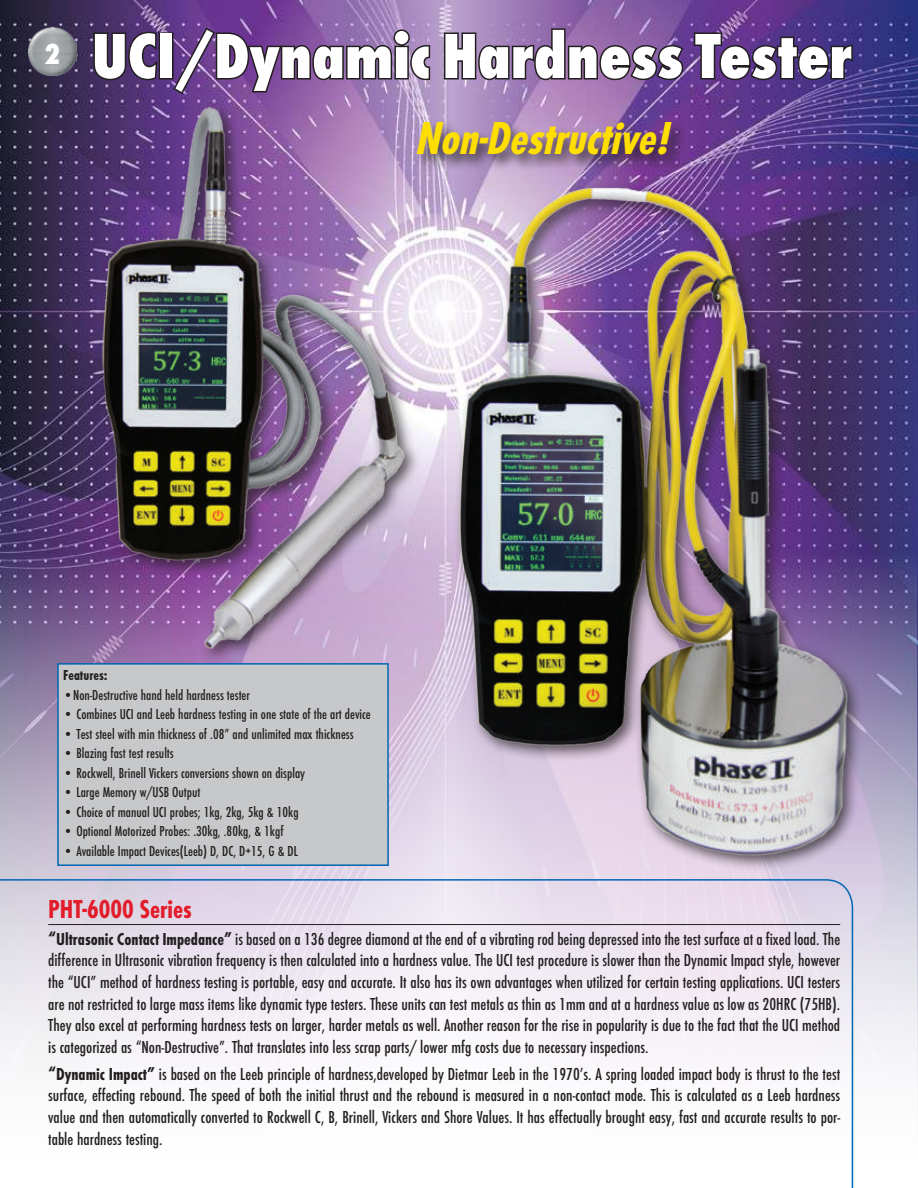
<style>
.page{position:relative;width:918px;height:1188px;background:#fff}
.page>*{position:absolute;margin:0;border:0;box-sizing:border-box;transform-origin:0 0}
.t1{font:800 66px "Function Cond LH";color:#fff}
.t2{font:italic 700 48px "Function Cond";color:#ffdf01}
.t3{font:700 27px "Function Cond";color:#e31c2a}
.t4{font:18px/21.6px "Function Cond";color:#231f20;text-align:justify}
.t5{font:15px "Function Cond";color:#231f20}
.t6{font:700 15px "Function Cond";color:#231f20}
.s1{font-weight:700}
</style>
<div class="page">
<img style="left:0;top:0;width:917px;height:1188px">
<img style="left:28px;top:27px;width:48px;height:49px">
<svg style="left:92px;top:30px;width:68px;height:52px;background:#422e59"></svg>
<div style="left:159px;top:32px;width:15px;height:48px;border:3px solid #231f20"></div>
<svg style="left:171px;top:0;width:261px;height:96px;background:#785391"></svg>
<svg style="left:442px;top:0;width:243px;height:82px;background:#836397"></svg>
<svg style="left:692px;top:31px;width:163px;height:51px;background:#48316e"></svg>
<div style="left:96px;top:102px;width:325px;height:562px;background:#231f20;opacity:.75"></div>
<img style="left:39px;top:106px;width:373px;height:563px">
<div style="left:433px;top:181px;width:430px;height:691px;background:#231f20;opacity:.75"></div>
<img style="left:438px;top:175px;width:415px;height:685px">
<svg style="left:0;top:879px;width:853px;height:309px"></svg>
<hr style="left:48px;top:924px;width:792px;height:1px;background:#231f20">
<div style="left:58px;top:664px;width:330px;height:201px;background:#c7c8ca"></div>
<div style="left:57px;top:663px;width:332px;height:203px;border:2px solid #0166b3"></div>
<div style="left:414px;top:119px;width:273px;height:52px;background:#231f20;opacity:.75"></div>
<h1 class="t1" style="left:44px;top:19px;width:809px"><sup>2</sup> UCI/Dynamic Hardness Tester</h1>
<h2 class="t2" style="left:415px;top:111px;width:256px">Non-Destructive!</h2>
<p class="t6" style="left:63px;top:667px;width:46px">Features:</p>
<p class="t5" style="left:63px;top:687px;width:188px">•Non-Destructive hand held hardness tester</p>
<p class="t5" style="left:63px;top:706px;width:309px">• Combines UCI and Leeb hardness testing in one state of the art device</p>
<p class="t5" style="left:63px;top:726px;width:292px">• Test steel with min thickness of .08” and unlimited max thickness</p>
<p class="t5" style="left:63px;top:745px;width:112px">• Blazing fast test results</p>
<p class="t5" style="left:63px;top:765px;width:243px">• Rockwell, Brinell Vickers conversions shown on display</p>
<p class="t5" style="left:63px;top:784px;width:139px">• Large Memory w/USB Output</p>
<p class="t5" style="left:63px;top:804px;width:237px">• Choice of manual UCI probes; 1kg, 2kg, 5kg &amp; 10kg</p>
<p class="t5" style="left:63px;top:823px;width:222px">• Optional Motorized Probes: .30kg, .80kg, &amp; 1kgf</p>
<p class="t5" style="left:63px;top:843px;width:236px">• Available Impact Devices(Leeb) D, DC, D+15, G &amp; DL</p>
<h3 class="t3" style="left:48px;top:893px;width:145px">PHT-6000 Series</h3>
<p class="t4" style="left:48px;top:928px;width:794px"><span class="s1">“Ultrasonic Contact Impedance”</span> is based on a 136 degree diamond at the end of a vibrating rod being depressed into the test surface at a fixed load. The difference in Ultrasonic vibration frequency is then calculated into a hardness value. The UCI test procedure is slower than the Dynamic Impact style, however the “UCI” method of hardness testing is portable, easy and accurate. It also has its own advantages when utilized for certain testing applications. UCI testers are not restricted to large mass items like dynamic type testers. These units can test metals as thin as 1mm and at a hardness value as low as 20HRC (75HB).<br>They also excel at performing hardness tests on larger, harder metals as well. Another reason for the rise in popularity is due to the fact that the UCI method is categorized as “Non-Destructive”. That translates into less scrap parts/ lower mfg costs due to necessary inspections.</p>
<p class="t4" style="left:48px;top:1063px;width:794px"><span class="s1">“Dynamic Impact”</span> is based on the Leeb principle of hardness,developed by Dietmar Leeb in the 1970’s. A spring loaded impact body is thrust to the test surface, effecting rebound. The speed of both the initial thrust and the rebound is measured in a non-contact mode. This is calculated as a Leeb hardness value and then automatically converted to Rockwell C, B, Brinell, Vickers and Shore Values. It has effectually brought easy, fast and accurate results to por&shy;table hardness testing.</p>
</div>
